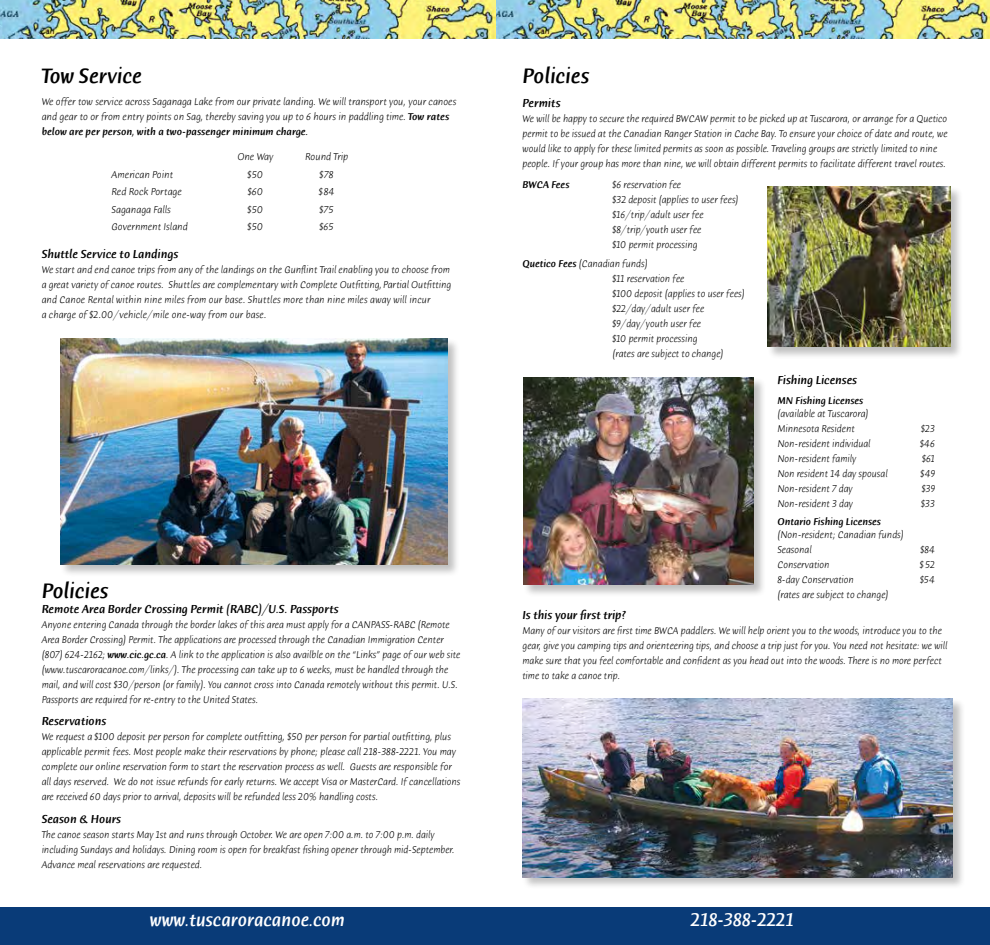
<style>
.page{position:relative;width:990px;height:945px;background:#fff}
.page>*{position:absolute;margin:0;border:0;box-sizing:border-box;transform-origin:0 0}
.t1{font:italic 500 22.5px "Humana Sans ITC";color:#000;scale:.95 1}
.t2{font:italic 500 19.88px "Humana Sans ITC";color:#fff;scale:.93 1}
.t3{font:italic 500 12.5px "Humana Sans ITC";color:#000}
.t4{font:italic 300 10.62px/15px "Humana Sans ITC";color:#000}
.t5{font:italic 500 10.62px "Humana Sans ITC";color:#000}
.s1{font-weight:500}
</style>
<div class="page">
<img style="left:0;top:0;width:990px;height:39px">
<div style="left:523px;top:376px;width:244px;height:222px;background:#000;opacity:.25"></div>
<img style="left:524px;top:377px;width:230px;height:208px">
<div style="left:767px;top:186px;width:196px;height:173px;background:#000;opacity:.25"></div>
<img style="left:768px;top:186px;width:182px;height:160px">
<div style="left:522px;top:698px;width:444px;height:192px;background:#000;opacity:.25"></div>
<img style="left:523px;top:699px;width:430px;height:178px">
<div style="left:59px;top:338px;width:402px;height:240px;background:#000;opacity:.25"></div>
<img style="left:60px;top:339px;width:388px;height:225px">
<div style="left:0;top:907px;width:495px;height:38px;background:#093b78"></div>
<div style="left:495px;top:907px;width:495px;height:38px;background:#093b78"></div>
<h1 class="t1" style="left:42px;top:64px;width:107px">Tow Service</h1>
<p class="t4" style="left:42px;top:95px;width:416px">We offer tow service across Saganaga Lake from our private landing. We will transport you, your canoes and gear to or from entry points on Sag, thereby saving you up to 6 hours in paddling time. <span class="s1">Tow rates below are per person, with a two-passenger minimum charge.</span></p>
<p class="t4" style="left:237px;top:150px;width:38px">One Way</p>
<p class="t4" style="left:305px;top:150px;width:45px">Round Trip</p>
<p class="t4" style="left:112px;top:167px;width:63px">American Point</p>
<p class="t4" style="left:248px;top:167px;width:17px">$50</p>
<p class="t4" style="left:320px;top:167px;width:16px">$78</p>
<p class="t4" style="left:112px;top:185px;width:72px">Red Rock Portage</p>
<p class="t4" style="left:248px;top:185px;width:17px">$60</p>
<p class="t4" style="left:319px;top:185px;width:17px">$84</p>
<p class="t4" style="left:112px;top:202px;width:61px">Saganaga Falls</p>
<p class="t4" style="left:248px;top:202px;width:17px">$50</p>
<p class="t4" style="left:319px;top:202px;width:16px">$75</p>
<p class="t4" style="left:112px;top:220px;width:78px">Government Island</p>
<p class="t4" style="left:248px;top:220px;width:17px">$50</p>
<p class="t4" style="left:319px;top:220px;width:16px">$65</p>
<p class="t3" style="left:42px;top:247px;width:138px">Shuttle Service to Landings</p>
<p class="t4" style="left:42px;top:262px;width:411px">We start and end canoe trips from any of the landings on the Gunflint Trail enabling you to choose from a great variety of canoe routes. Shuttles are complementary with Complete Outfitting,Partial Outfitting and Canoe Rental within nine miles from our base. Shuttles more than nine miles away will incur<br>a charge of $2.00/vehicle/mile one-way from our base.</p>
<h1 class="t1" style="left:42px;top:579px;width:72px">Policies</h1>
<p class="t3" style="left:42px;top:602px;width:299px">Remote Area Border Crossing Permit (RABC)/U.S. Passports</p>
<p class="t4" style="left:42px;top:617px;width:420px">Anyone entering Canada through the border lakes of this area must apply for a CANPASS-RABC (Remote Area Border Crossing) Permit. The applications are processed through the Canadian Immigration Center (807) 624-2162; <span class="s1">www.cic.gc.ca</span>. A link to the application is also availble on the “Links” page of our web site (www.tuscaroracanoe.com/links/). The processing can take up to 6 weeks, must be handled through the mail, and will cost $30/person (or family). You cannot cross into Canada remotely without this permit. U.S.<br>Passports are required for re-entry to the United States.</p>
<p class="t3" style="left:42px;top:715px;width:66px">Reservations</p>
<p class="t4" style="left:42px;top:730px;width:420px">We request a $100 deposit per person for complete outfitting, $50 per person for partial outfitting, plus applicable permit fees. Most people make their reservations by phone; please call 218-388-2221. You may complete our online reservation form to start the reservation process as well. Guests are responsible for all days reserved. We do not issue refunds for early returns. We accept Visa or MasterCard. If cancellations are received 60 days prior to arrival, deposits will be refunded less 20% handling costs.</p>
<p class="t3" style="left:42px;top:812px;width:81px">Season &amp; Hours</p>
<p class="t4" style="left:42px;top:827px;width:414px">The canoe season starts May 1st and runs through October. We are open 7:00 a.m. to 7:00 p.m. daily including Sundays and holidays. Dining room is open for breakfast fishing opener through mid-September.<br>Advance meal reservations are requested.</p>
<h1 class="t1" style="left:523px;top:64px;width:72px">Policies</h1>
<p class="t3" style="left:523px;top:96px;width:40px">Permits</p>
<p class="t4" style="left:523px;top:111px;width:427px">We will be happy to secure the required BWCAW permit to be picked up at Tuscarora, or arrange for a Quetico permit to be issued at the Canadian Ranger Station in Cache Bay. To ensure your choice of date and route, we would like to apply for these limited permits as soon as possible. Traveling groups are strictly limited to nine people. If your group has more than nine, we will obtain different permits to facilitate different travel routes.</p>
<p class="t5" style="left:523px;top:179px;width:48px">BWCA Fees</p>
<p class="t4" style="left:613px;top:177px;width:128px">$6 reservation fee<br>$32 deposit (applies to user fees) $16/trip/adult user fee $8/trip/youth user fee<br>$10 permit processing</p>
<p class="t4" style="left:613px;top:256px;width:134px;text-indent:-90px"><span class="s1">Quetico Fees</span> (Canadian funds)<br>$11 reservation fee<br>$100 deposit (applies to user fees) $22/day/adult user fee $9/day/youth user fee<br>$10 permit processing<br>(rates are subject to change)</p>
<p class="t3" style="left:778px;top:374px;width:81px">Fishing Licenses</p>
<p class="t5" style="left:778px;top:395px;width:87px">MN Fishing Licenses</p>
<p class="t4" style="left:778px;top:406px;width:93px">(available at Tuscarora)<br>Minnesota Resident</p>
<p class="t4" style="left:921px;top:421px;width:15px">$23</p>
<p class="t4" style="left:778px;top:436px;width:95px">Non-resident individual</p>
<p class="t4" style="left:920px;top:436px;width:16px">$46</p>
<p class="t4" style="left:778px;top:451px;width:80px">Non-resident family</p>
<p class="t4" style="left:922px;top:451px;width:14px">$61</p>
<p class="t4" style="left:778px;top:466px;width:112px">Non resident 14 day spousal</p>
<p class="t4" style="left:920px;top:466px;width:16px">$49</p>
<p class="t4" style="left:778px;top:481px;width:77px">Non-resident 7 day</p>
<p class="t4" style="left:922px;top:481px;width:15px">$39</p>
<p class="t4" style="left:778px;top:496px;width:77px">Non-resident 3 day</p>
<p class="t4" style="left:921px;top:496px;width:15px">$33</p>
<p class="t5" style="left:778px;top:516px;width:105px">Ontario Fishing Licenses</p>
<p class="t4" style="left:778px;top:527px;width:128px">(Non-resident; Canadian funds)<br>Seasonal</p>
<p class="t4" style="left:921px;top:542px;width:16px">$84</p>
<p class="t4" style="left:778px;top:557px;width:53px">Conservation</p>
<p class="t4" style="left:920px;top:557px;width:17px">$52</p>
<p class="t4" style="left:778px;top:572px;width:78px">8-day Conservation</p>
<p class="t4" style="left:920px;top:572px;width:16px">$54</p>
<p class="t4" style="left:778px;top:587px;width:113px">(rates are subject to change)</p>
<p class="t3" style="left:523px;top:609px;width:105px">Is this your first trip?</p>
<p class="t4" style="left:523px;top:624px;width:426px">Many of our visitors are first time BWCA paddlers. We will help orient you to the woods, introduce you to the gear, give you camping tips and orienteering tips, and choose a trip just for you. You need not hesitate: we will make sure that you feel comfortable and confident as you head out into the woods. There is no more perfect time to take a canoe trip.</p>
<h2 class="t2" style="left:150px;top:909px;width:211px">www.tuscaroracanoe.com</h2>
<h2 class="t2" style="left:691px;top:910px;width:113px">218-388-2221</h2>
</div>
